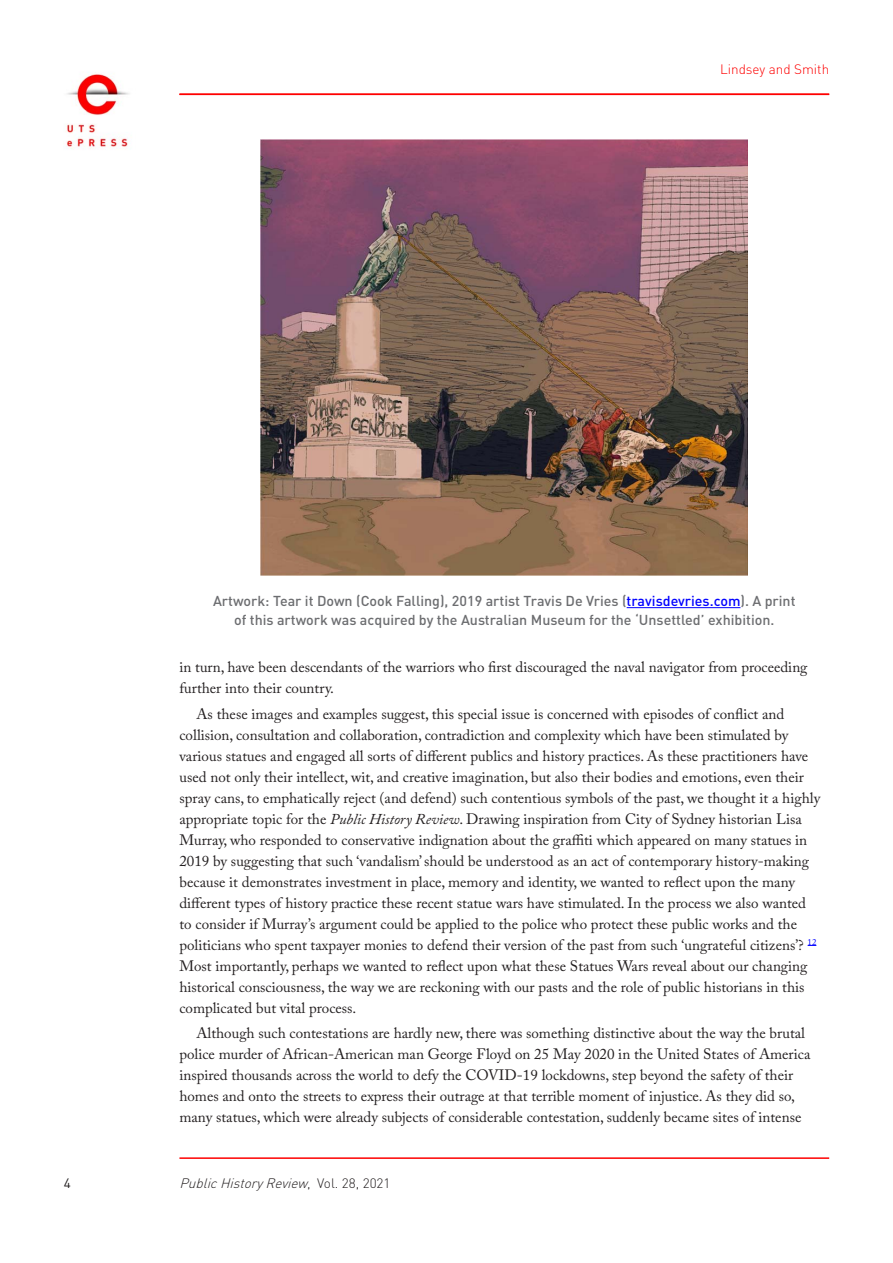
<style>
.page{position:relative;width:893px;height:1263px;background:#fff}
.page>*{position:absolute;margin:0;border:0;box-sizing:border-box;transform-origin:0 0}
.body_copy_-_indent{font:15px/21px "Adobe Caslon Pro";color:#231f20}
.Fig_Caption{font:500 14.25px/19.5px "DIN";color:#6c6d70;text-align:center}
.t1{font:italic 300 13.5px "DIN Pro";color:#231f20}
.t2{font:300 13.5px "DIN Pro";color:#fe0000}
.t3{font:13.5px "DIN Pro";color:#231f20}
.s1{color:#00f}
.s2{font-style:italic}
.s3{font-style:normal}
</style>
<div class="page">
<hr style="left:627px;top:607px;width:113px;height:1px;background:#00f">
<img style="left:261px;top:139px;width:487px;height:437px">
<img style="left:66px;top:74px;width:63px;height:75px">
<hr style="left:179px;top:94px;width:650px;height:1px;background:#fe0000">
<hr style="left:179px;top:1157px;width:650px;height:2px;background:#fe0000">
<p class="t2" style="left:720px;top:60px;width:111px">Lindsey and Smith</p>
<p class="Fig_Caption" style="left:213px;top:590px;width:584px">Artwork: Tear it Down (Cook Falling), 2019 artist Travis De Vries (<span class="s1">travisdevries.com</span>). A print of this artwork was acquired by the Australian Museum for the ‘Unsettled’ exhibition.</p>
<p class="body_copy_-_indent" style="left:179px;top:657px;width:630px">in turn, have been descendants of the warriors who first discouraged the naval navigator from proceeding further into their country.</p>
<p class="body_copy_-_indent" style="left:179px;top:703px;width:642px;text-indent:17px">As these images and examples suggest, this special issue is concerned with episodes of conflict and collision, consultation and collaboration, contradiction and complexity which have been stimulated by various statues and engaged all sorts of different publics and history practices. As these practitioners have used not only their intellect, wit, and creative imagination, but also their bodies and emotions, even their spray cans, to emphatically reject (and defend) such contentious symbols of the past, we thought it a highly appropriate topic for the <span class="s2">Public History Review</span>. Drawing inspiration from City of Sydney historian Lisa Murray, who responded to conservative indignation about the graffiti which appeared on many statues in 2019 by suggesting that such ‘vandalism’ should be understood as an act of contemporary history-making because it demonstrates investment in place, memory and identity, we wanted to reflect upon the many different types of history practice these recent statue wars have stimulated. In the process we also wanted to consider if Murray’s argument could be applied to the police who protect these public works and the politicians who spent taxpayer monies to defend their version of the past from such ‘ungrateful citizens’? <sup>12<br></sup>Most importantly, perhaps we wanted to reflect upon what these Statues Wars reveal about our changing historical consciousness, the way we are reckoning with our pasts and the role of public historians in this complicated but vital process.</p>
<p class="body_copy_-_indent" style="left:179px;top:1022px;width:633px;text-indent:17px">Although such contestations are hardly new, there was something distinctive about the way the brutal police murder of African-American man George Floyd on 25 May 2020 in the United States of America inspired thousands across the world to defy the COVID-19 lockdowns, step beyond the safety of their homes and onto the streets to express their outrage at that terrible moment of injustice. As they did so, many statues, which were already subjects of considerable contestation, suddenly became sites of intense</p>
<p class="t3" style="left:64px;top:1174px;width:9px">4</p>
<p class="t1" style="left:179px;top:1174px;width:213px">PublicHistoryReview<span class="s3">, V o l . 2 8 , 2 0 2 1</span></p>
</div>
